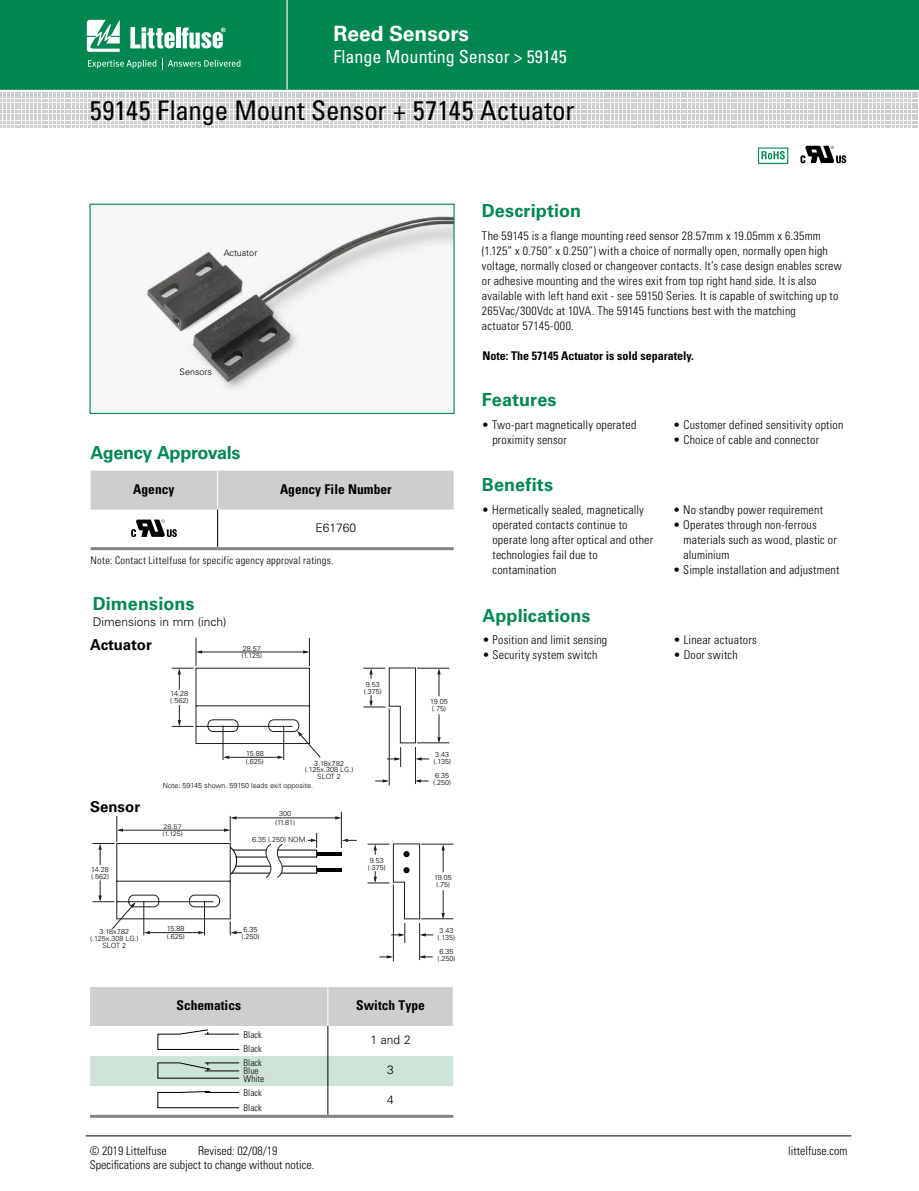
<style>
.page{position:relative;width:919px;height:1191px;background:#fff}
.page>*{position:absolute;margin:0;border:0;box-sizing:border-box;transform-origin:0 0}
.t1{font:condensed 27px "Univers LT Std";letter-spacing:-.005em;color:#000}
.t2{font:700 21px "Univers LT Std";letter-spacing:-.005em;color:#fff}
.t3{font:700 18px "Univers LT Std";letter-spacing:.005em;color:#008751}
.t4{font:condensed 18px "Univers LT Std";color:#fff}
.t5{font:700 18px "Univers LT Std";letter-spacing:-.02em;color:#008751}
.t6{font:700 15px "Univers LT Std";color:#000}
.t7{font:700 condensed 13.5px "Univers LT Std";color:#000}
.t8{font:300 condensed 12px/15px "Univers LT Std";letter-spacing:.015em;color:#000}
.t9{font:700 condensed 12px "Univers LT Std";color:#000}
.t10{font:300 12px "Univers LT Std";color:#000}
.t11{font:300 condensed 10.5px "Univers LT Std";letter-spacing:.025em;color:#000}
.t12{font:300 condensed 9.3px/14.2px "Univers LT Std";color:#000}
.t13{font:300 9px "Univers LT Std";color:#000}
.t14{font:300 7.2px/6.9px "Univers LT Std";color:#000}
.t15{font:300 6.45px/7.6px "Univers LT Std";color:#000;scale:1.11 1}
</style>
<div class="page">
<hr style="left:86px;top:1135px;width:765px;height:1px;background:#000">
<div style="left:0;top:0;width:918px;height:90px;background:#008751"></div>
<hr style="left:286px;top:0;width:1px;height:89px;background:#fff">
<svg style="left:87px;top:20px;width:33px;height:32px"></svg>
<hr style="left:176px;top:28px;width:4px;height:20px;background:#fff">
<svg style="left:182px;top:28px;width:43px;height:21px"></svg>
<svg style="left:130px;top:27px;width:45px;height:21px"></svg>
<svg style="left:88px;top:60px;width:68px;height:9px"></svg>
<svg style="left:162px;top:58px;width:78px;height:11px"></svg>
<svg style="left:0;top:92px;width:917px;height:35px"></svg>
<img style="left:147px;top:214px;width:305px;height:177px">
<div style="left:91px;top:470px;width:362px;height:39px;background:#cdced0"></div>
<svg style="left:91px;top:550px;width:362px;height:1px"></svg>
<hr style="left:217px;top:470px;width:1px;height:39px;background:#fff">
<hr style="left:217px;top:509px;width:1px;height:38px;background:#000">
<hr style="left:91px;top:547px;width:127px;height:3px;background:#808284">
<hr style="left:218px;top:547px;width:235px;height:3px;background:#808284">
<svg style="left:131px;top:519px;width:46px;height:18px"></svg>
<div style="left:89px;top:204px;width:365px;height:210px;border:1px solid #008751"></div>
<svg style="left:761px;top:151px;width:23px;height:8px"></svg>
<div style="left:758px;top:147px;width:30px;height:17px;border:1px solid #008751"></div>
<svg style="left:800px;top:146px;width:46px;height:17px"></svg>
<hr style="left:90px;top:1114px;width:238px;height:3px;background:#808284">
<hr style="left:328px;top:1114px;width:125px;height:3px;background:#808284">
<hr style="left:327px;top:1026px;width:1px;height:30px;background:#000">
<svg style="left:90px;top:987px;width:363px;height:63px"></svg>
<svg style="left:90px;top:1056px;width:363px;height:60px"></svg>
<hr style="left:389px;top:708px;width:1px;height:77px;background:#221e1f">
<hr style="left:415px;top:747px;width:1px;height:37px;background:#221e1f">
<svg style="left:375px;top:779px;width:14px;height:3px"></svg>
<svg style="left:416px;top:779px;width:12px;height:3px"></svg>
<hr style="left:341px;top:811px;width:1px;height:37px;background:#221e1f">
<svg style="left:342px;top:838px;width:15px;height:4px"></svg>
<hr style="left:233px;top:817px;width:104px;height:1px;background:#221e1f">
<svg style="left:335px;top:816px;width:6px;height:3px"></svg>
<svg style="left:172px;top:638px;width:257px;height:129px"></svg>
<hr style="left:417px;top:742px;width:32px;height:1px;background:#221e1f">
<hr style="left:417px;top:668px;width:32px;height:1px;background:#221e1f">
<svg style="left:437px;top:668px;width:3px;height:28px"></svg>
<svg style="left:437px;top:714px;width:3px;height:29px"></svg>
<hr style="left:393px;top:884px;width:1px;height:77px;background:#221e1f">
<hr style="left:419px;top:923px;width:1px;height:37px;background:#221e1f">
<svg style="left:379px;top:955px;width:14px;height:3px"></svg>
<svg style="left:419px;top:955px;width:13px;height:3px"></svg>
<hr style="left:421px;top:918px;width:32px;height:1px;background:#221e1f">
<hr style="left:421px;top:844px;width:32px;height:1px;background:#221e1f">
<svg style="left:441px;top:844px;width:4px;height:28px"></svg>
<svg style="left:441px;top:890px;width:4px;height:29px"></svg>
<svg style="left:317px;top:851px;width:24px;height:4px"></svg>
<hr style="left:316px;top:868px;width:25px;height:3px;background:#000">
<svg style="left:92px;top:816px;width:225px;height:119px"></svg>
<svg style="left:367px;top:843px;width:66px;height:99px"></svg>
<h2 class="t2" style="left:333px;top:21px;width:137px">Reed Sensors</h2>
<h3 class="t4" style="left:333px;top:50px;width:234px">Flange Mounting Sensor &gt; 59145</h3>
<h1 class="t1" style="left:90px;top:100px;width:486px">59145 Flange Mount Sensor + 57145 Actuator</h1>
<p class="t13" style="left:224px;top:249px;width:35px">Actuator</p>
<p class="t13" style="left:179px;top:368px;width:34px">Sensors</p>
<h3 class="t5" style="left:91px;top:445px;width:151px">Agency Approvals</h3>
<p class="t7" style="left:133px;top:484px;width:43px">Agency</p>
<p class="t7" style="left:280px;top:484px;width:113px">Agency File Number</p>
<p class="t10" style="left:315px;top:523px;width:42px">E61760</p>
<p class="t11" style="left:91px;top:556px;width:244px">Note: Contact Littelfuse for specific agency approval ratings.</p>
<h3 class="t3" style="left:93px;top:596px;width:103px">Dimensions</h3>
<p class="t10" style="left:93px;top:617px;width:135px">Dimensions in mm (inch)</p>
<p class="t6" style="left:90px;top:639px;width:63px">Actuator</p>
<p class="t14" style="left:170px;top:691px;width:20px">14.28 (.562)</p>
<p class="t14" style="left:241px;top:645px;width:22px">28.57 (1.125)</p>
<p class="t14" style="left:364px;top:681px;width:20px">9.53 (.375)</p>
<p class="t14" style="left:430px;top:698px;width:19px">19.05 (.75)</p>
<p class="t6" style="left:90px;top:800px;width:52px">Sensor</p>
<p class="t14" style="left:91px;top:866px;width:20px">14.28 (.562)</p>
<p class="t14" style="left:90px;top:929px;width:50px;text-align:center">3.18x7.82 (.125x.308 LG.)<br>SLOT 2</p>
<p class="t14" style="left:246px;top:749px;width:20px;line-height:8.4px">15.88 (.625)</p>
<p class="t14" style="left:433px;top:752px;width:19px">3.43 (.135)</p>
<p class="t14" style="left:433px;top:772px;width:20px">6.35 (.250)</p>
<p class="t14" style="left:163px;top:782px;width:152px">Note: 59145 shown. 59150 leads exit opposite.</p>
<p class="t14" style="left:305px;top:760px;width:50px;text-align:center">3.18x7.82 (.125x.308 LG.)<br>SLOT 2</p>
<p class="t15" style="left:162px;top:823px;width:20px">28.57 (1.125)</p>
<p class="t14" style="left:275px;top:810px;width:22px;line-height:8.4px;text-align:center">300 (11.81)</p>
<p class="t14" style="left:252px;top:836px;width:57px">6.35 (.250) NOM.</p>
<p class="t14" style="left:167px;top:925px;width:20px;line-height:8.4px">15.88 (.625)</p>
<p class="t14" style="left:241px;top:926px;width:20px">6.35 (.250)</p>
<p class="t14" style="left:368px;top:857px;width:20px">9.53 (.375)</p>
<p class="t14" style="left:434px;top:874px;width:19px">19.05 (.75)</p>
<p class="t14" style="left:437px;top:927px;width:19px">3.43 (.135)</p>
<p class="t14" style="left:437px;top:948px;width:20px">6.35 (.250)</p>
<p class="t7" style="left:176px;top:1000px;width:66px">Schematics</p>
<p class="t7" style="left:356px;top:1000px;width:70px">Switch Type</p>
<p class="t10" style="left:370px;top:1035px;width:42px">1 and 2</p>
<p class="t10" style="left:387px;top:1065px;width:8px">3</p>
<p class="t10" style="left:387px;top:1095px;width:8px">4</p>
<p class="t12" style="left:243px;top:1027px;width:20px;text-align:justify">Black Black Black</p>
<p class="t12" style="left:243px;top:1067px;width:22px;line-height:7.8px">Blue<br>White</p>
<p class="t12" style="left:243px;top:1086px;width:20px">Black<br>Black</p>
<h3 class="t3" style="left:482px;top:203px;width:101px">Description</h3>
<p class="t8" style="left:482px;top:229px;width:361px">The 59145 is a flange mounting reed sensor 28.57mm x 19.05mm x 6.35mm (1.125” x 0.750” x 0.250”) with a choice of normally open, normally open high voltage, normally closed or changeover contacts. It’s case design enables screw or adhesive mounting and the wires exit from top right hand side. It is also available with left hand exit - see 59150 Series. It is capable of switching up to 265Vac/300Vdc at 10VA. The 59145 functions best with the matching<br>actuator 57145-000.</p>
<p class="t9" style="left:482px;top:351px;width:213px">Note: The 57145 Actuator is sold separately.</p>
<h3 class="t3" style="left:482px;top:392px;width:76px">Features</h3>
<p class="t8" style="left:492px;top:418px;width:145px;text-indent:-10px">• Two-part magnetically operated proximity sensor</p>
<p class="t8" style="left:673px;top:418px;width:172px">• Customer defined sensitivity option</p>
<p class="t8" style="left:673px;top:433px;width:147px">• Choice of cable and connector</p>
<h3 class="t3" style="left:482px;top:477px;width:73px">Benefits</h3>
<p class="t8" style="left:492px;top:503px;width:162px;text-indent:-10px">• Hermetically sealed, magnetically operated contacts continue to operate long after optical and other technologies fail due to contamination</p>
<p class="t8" style="left:673px;top:503px;width:151px">• No standby power requirement</p>
<p class="t8" style="left:683px;top:518px;width:155px;text-indent:-10px">• Operates through non-ferrous materials such as wood, plastic or aluminium</p>
<p class="t8" style="left:673px;top:563px;width:168px">• Simple installation and adjustment</p>
<h3 class="t3" style="left:482px;top:608px;width:110px">Applications</h3>
<p class="t8" style="left:482px;top:633px;width:126px">• Position and limit sensing</p>
<p class="t8" style="left:482px;top:648px;width:117px">• Security system switch</p>
<p class="t8" style="left:673px;top:633px;width:85px">• Linear actuators</p>
<p class="t8" style="left:673px;top:648px;width:66px">• Door switch</p>
<p class="t8" style="left:90px;top:1144px;width:78px">© 2019 Littelfuse</p>
<p class="t8" style="left:198px;top:1144px;width:81px">Revised: 02/08/19</p>
<p class="t8" style="left:788px;top:1143px;width:61px">littelfuse.com</p>
<p class="t8" style="left:90px;top:1158px;width:226px">Specifications are subject to change without notice.</p>
</div>
